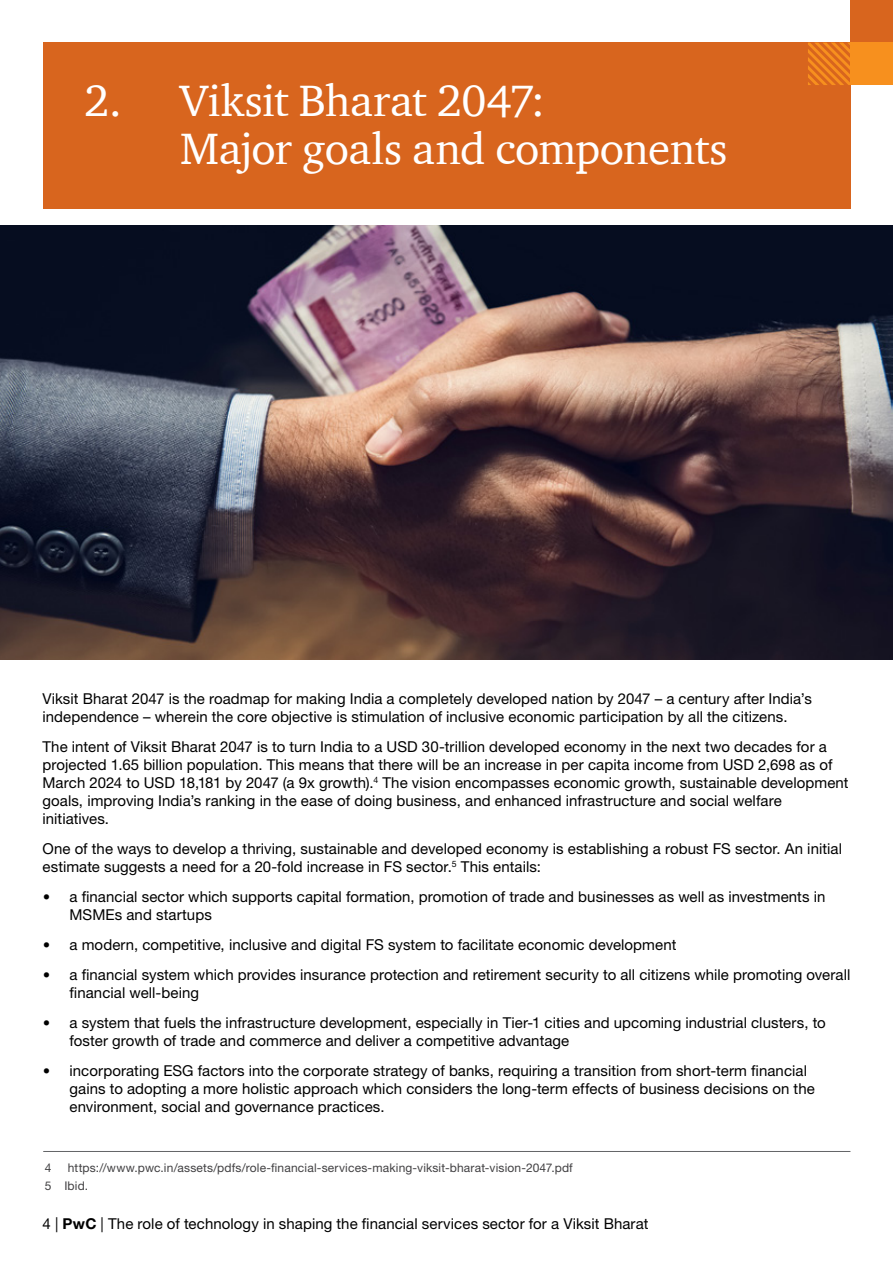
<style>
.page{position:relative;width:893px;height:1263px;background:#fff}
.page>*{position:absolute;margin:0;border:0;box-sizing:border-box;transform-origin:0 0}
.t1{font:45px/48px "ITC Charter Com";letter-spacing:-.01em;color:#fff}
.t2{font:15px/18px "Helvetica Neue LT Pro";letter-spacing:.005em;color:#000}
.t3{font:12px/18px "Helvetica Neue LT Pro";letter-spacing:.015em;color:#414042}
.s1{font-family:"Calibri";font-size:16.5px}
.s2{font-weight:700}
</style>
<div class="page">
<div style="left:43px;top:43px;width:807px;height:166px;background:#d8651e"></div>
<hr style="left:43px;top:1151px;width:807px;height:1px;background:#636466">
<img style="left:0;top:226px;width:893px;height:433px">
<div style="left:850px;top:0;width:43px;height:43px;background:#d8651e"></div>
<div style="left:850px;top:43px;width:43px;height:42px;background:#f7901e"></div>
<svg style="left:808px;top:43px;width:42px;height:42px"></svg>
<h1 class="t1" style="left:180px;top:76px;width:549px;text-indent:-96px">2. Viksit Bharat 2047:<br>Major goals and components</h1>
<p class="t2" style="left:43px;top:690px;width:771px">Viksit Bharat 2047 is the roadmap for making India a completely developed nation by 2047 – a century after India’s independence – wherein the core objective is stimulation of inclusive economic participation by all the citizens.</p>
<p class="t2" style="left:43px;top:738px;width:808px">The intent of Viksit Bharat 2047 is to turn India to a USD 30-trillion developed economy in the next two decades for a projected 1.65 billion population. This means that there will be an increase in per capita income from USD 2,698 as of March 2024 to USD 18,181 by 2047 (a 9x growth).<sup>4</sup> The vision encompasses economic growth, sustainable development goals, improving India’s ranking in the ease of doing business, and enhanced infrastructure and social welfare initiatives.</p>
<p class="t2" style="left:43px;top:840px;width:801px">One of the ways to develop a thriving, sustainable and developed economy is establishing a robust FS sector. An initial estimate suggests a need for a 20-fold increase in FS sector.<sup>5</sup> This entails:</p>
<p class="t2" style="left:70px;top:888px;width:757px;text-indent:-27px"><span class="s1">•</span> a financial sector which supports capital formation, promotion of trade and businesses as well as investments in<br>MSMEs and startups</p>
<p class="t2" style="left:43px;top:936px;width:635px"><span class="s1">•</span> a modern, competitive, inclusive and digital FS system to facilitate economic development</p>
<p class="t2" style="left:70px;top:966px;width:782px;text-indent:-27px"><span class="s1">•</span> a financial system which provides insurance protection and retirement security to all citizens while promoting overall financial well-being</p>
<p class="t2" style="left:70px;top:1014px;width:758px;text-indent:-27px"><span class="s1">•</span> a system that fuels the infrastructure development, especially in Tier-1 cities and upcoming industrial clusters, to foster growth of trade and commerce and deliver a competitive advantage</p>
<p class="t2" style="left:70px;top:1062px;width:747px;text-indent:-27px"><span class="s1">•</span> incorporating ESG factors into the corporate strategy of banks, requiring a transition from short-term financial gains to adopting a more holistic approach which considers the long-term effects of business decisions on the environment, social and governance practices.</p>
<p class="t3" style="left:45px;top:1159px;width:529px;text-indent:23px">https://www.pwc.in/assets/pdfs/role-financial-services-making-viksit-bharat-vision-2047.pdf<br>5 Ibid.</p>
<p class="t2" style="left:43px;top:1215px;width:608px">4 | <span class="s2">PwC</span> | The role of technology in shaping the financial services sector for a Viksit Bharat</p>
<p class="t3" style="left:45px;top:1159px;width:8px">4</p>
</div>
